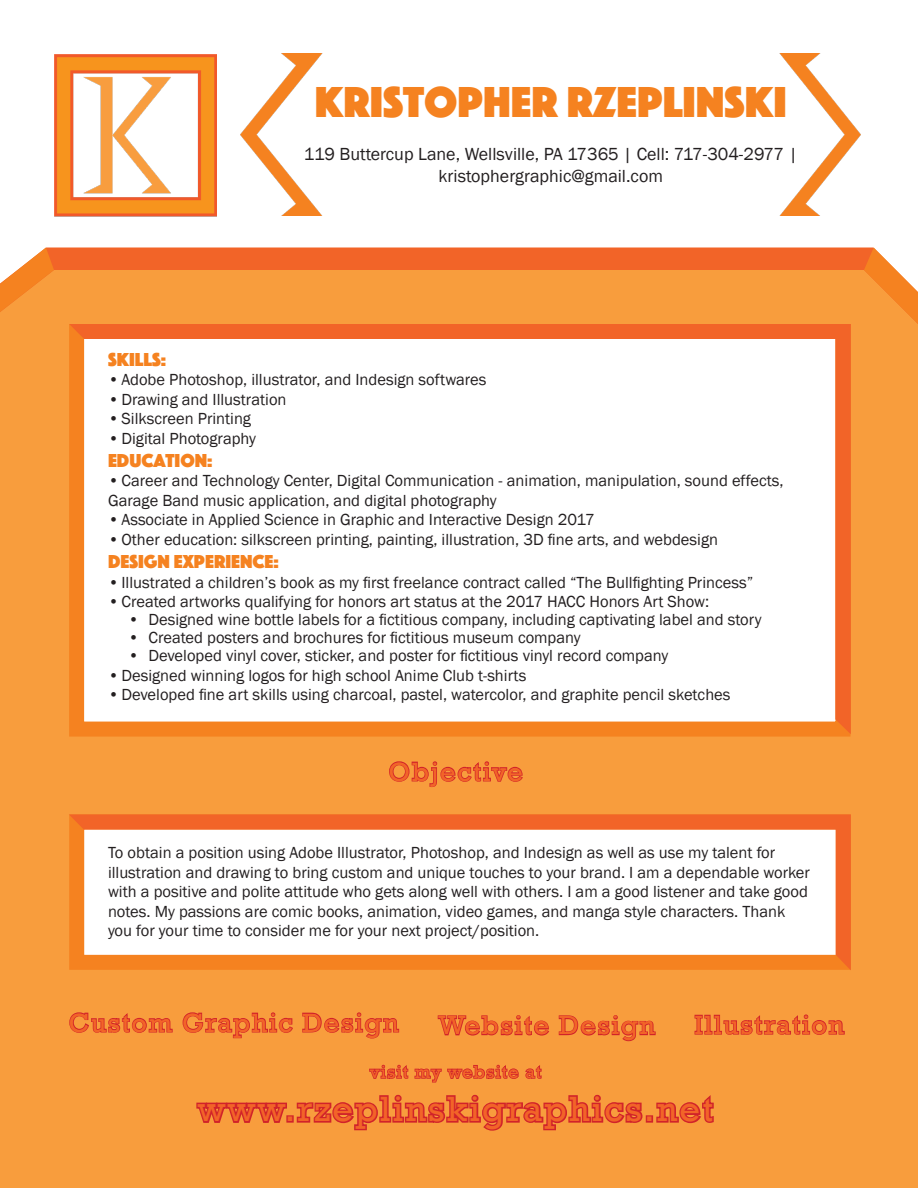
<style>
.page{position:relative;width:918px;height:1188px;background:#fff}
.page>*{position:absolute;margin:0;border:0;box-sizing:border-box;transform-origin:0 0}
.t1{font:45px "Phosphate Solid";color:#f58220}
.WebsiteName{font:36px "Rockwell";letter-spacing:.06em;color:#f26428}
.major_list{font:27px "Rockwell";letter-spacing:.06em;color:#f26428}
.Orange_Title{font:19.5px "Phosphate Solid";color:#f58220}
.t2{font:18px "Franklin Gothic";color:#231f20}
.WebsiteName-2{font:18px "Rockwell";letter-spacing:.06em;color:#f26428}
.normal__bullet{font:16.5px/19.5px "Franklin Gothic";color:#231f20}
</style>
<div class="page">
<div style="left:0;top:247px;width:918px;height:941px;background:#f89d3d"></div>
<svg style="left:0;top:248px;width:54px;height:64px"></svg>
<svg style="left:864px;top:248px;width:54px;height:76px"></svg>
<svg style="left:62px;top:316px;width:796px;height:428px;background:#f79a3a"></svg>
<svg style="left:69px;top:324px;width:782px;height:410px"></svg>
<img style="left:240px;top:54px;width:83px;height:162px">
<img style="left:779px;top:54px;width:82px;height:162px">
<img style="left:54px;top:54px;width:162px;height:162px">
<div style="left:62px;top:807px;width:796px;height:170px;background:#f89d3d"></div>
<svg style="left:69px;top:814px;width:782px;height:156px"></svg>
<svg style="left:368px;top:1063px;width:174px;height:20px;background:#ea7336"></svg>
<svg style="left:195px;top:1099px;width:94px;height:28px;background:#e35e33"></svg>
<div style="left:286px;top:1115px;width:8px;height:8px;border:3px solid #d1232a"></div>
<svg style="left:295px;top:1092px;width:350px;height:40px;background:#e86c35"></svg>
<div style="left:646px;top:1115px;width:7px;height:8px;border:3px solid #d1232a"></div>
<svg style="left:655px;top:1092px;width:60px;height:33px;background:#e76834"></svg>
<svg style="left:69px;top:1011px;width:104px;height:23px;background:#eb7636"></svg>
<svg style="left:182px;top:1011px;width:112px;height:28px;background:#ed7b37"></svg>
<svg style="left:301px;top:1011px;width:99px;height:28px;background:#ec7a37"></svg>
<svg style="left:437px;top:1014px;width:113px;height:23px;background:#e97135"></svg>
<svg style="left:558px;top:1014px;width:98px;height:28px;background:#ec7937"></svg>
<svg style="left:694px;top:1013px;width:151px;height:23px;background:#ea7436"></svg>
<svg style="left:388px;top:760px;width:136px;height:28px;background:#ed7c37"></svg>
<p class="t1" style="left:315px;top:70px;width:473px">KRISTOPHER RZEPLINSKI</p>
<p class="t2" style="left:304px;top:143px;width:495px">119 Buttercup Lane, Wellsville, PA 17365 | Cell: 717-304-2977 |</p>
<p class="t2" style="left:439px;top:165px;width:226px">kristophergraphic@gmail.com</p>
<p class="Orange_Title" style="left:108px;top:345px;width:60px">SKILLS:</p>
<p class="normal__bullet" style="left:108px;top:370px;width:380px">•Adobe Photoshop, illustrator, and Indesign softwares</p>
<p class="normal__bullet" style="left:108px;top:390px;width:180px">•Drawing and Illustration</p>
<p class="normal__bullet" style="left:108px;top:409px;width:145px">•Silkscreen Printing</p>
<p class="normal__bullet" style="left:108px;top:429px;width:150px">•Digital Photography</p>
<p class="Orange_Title" style="left:108px;top:447px;width:106px">EDUCATION:</p>
<p class="normal__bullet" style="left:108px;top:472px;width:677px">•Career and Technology Center, Digital Communication - animation, manipulation, sound effects,<br>Garage Band music application, and digital photography</p>
<p class="normal__bullet" style="left:108px;top:511px;width:488px">•Associate in Applied Science in Graphic and Interactive Design 2017</p>
<p class="normal__bullet" style="left:108px;top:530px;width:612px">•Other education: silkscreen printing, painting, illustration, 3D fine arts, and webdesign</p>
<p class="Orange_Title" style="left:108px;top:548px;width:172px">DESIGN EXPERIENCE:</p>
<p class="normal__bullet" style="left:108px;top:573px;width:647px">•Illustrated a children’s book as my first freelance contract called “The Bullfighting Princess”</p>
<p class="normal__bullet" style="left:108px;top:592px;width:603px">•Created artworks qualifying for honors art status at the 2017 HACC Honors Art Show:</p>
<p class="normal__bullet" style="left:128px;top:610px;width:635px">• Designed wine bottle labels for a fictitious company, including captivating label and story</p>
<p class="normal__bullet" style="left:128px;top:628px;width:454px">• Created posters and brochures for fictitious museum company</p>
<p class="normal__bullet" style="left:128px;top:646px;width:542px">• Developed vinyl cover, sticker, and poster for fictitious vinyl record company</p>
<p class="normal__bullet" style="left:108px;top:666px;width:420px">•Designed winning logos for high school Anime Club t-shirts</p>
<p class="normal__bullet" style="left:108px;top:685px;width:624px">•Developed fine art skills using charcoal, pastel, watercolor, and graphite pencil sketches</p>
<p class="major_list" style="left:388px;top:756px;width:136px">Objective</p>
<p class="normal__bullet" style="left:108px;top:844px;width:704px">To obtain a position using Adobe Illustrator, Photoshop, and Indesign as well as use my talent for illustration and drawing to bring custom and unique touches to your brand. I am a dependable worker with a positive and polite attitude who gets along well with others. I am a good listener and take good notes. My passions are comic books, animation, video games, and manga style characters. Thank you for your time to consider me for your next project/position.</p>
<p class="major_list" style="left:69px;top:1007px;width:331px">Custom Graphic Design</p>
<p class="major_list" style="left:438px;top:1010px;width:218px">Website Design</p>
<p class="major_list" style="left:694px;top:1009px;width:151px">Illustration</p>
<p class="WebsiteName-2" style="left:370px;top:1062px;width:173px">visit my website at</p>
<p class="WebsiteName" style="left:198px;top:1088px;width:517px">www.rzeplinskigraphics.net</p>
</div>
